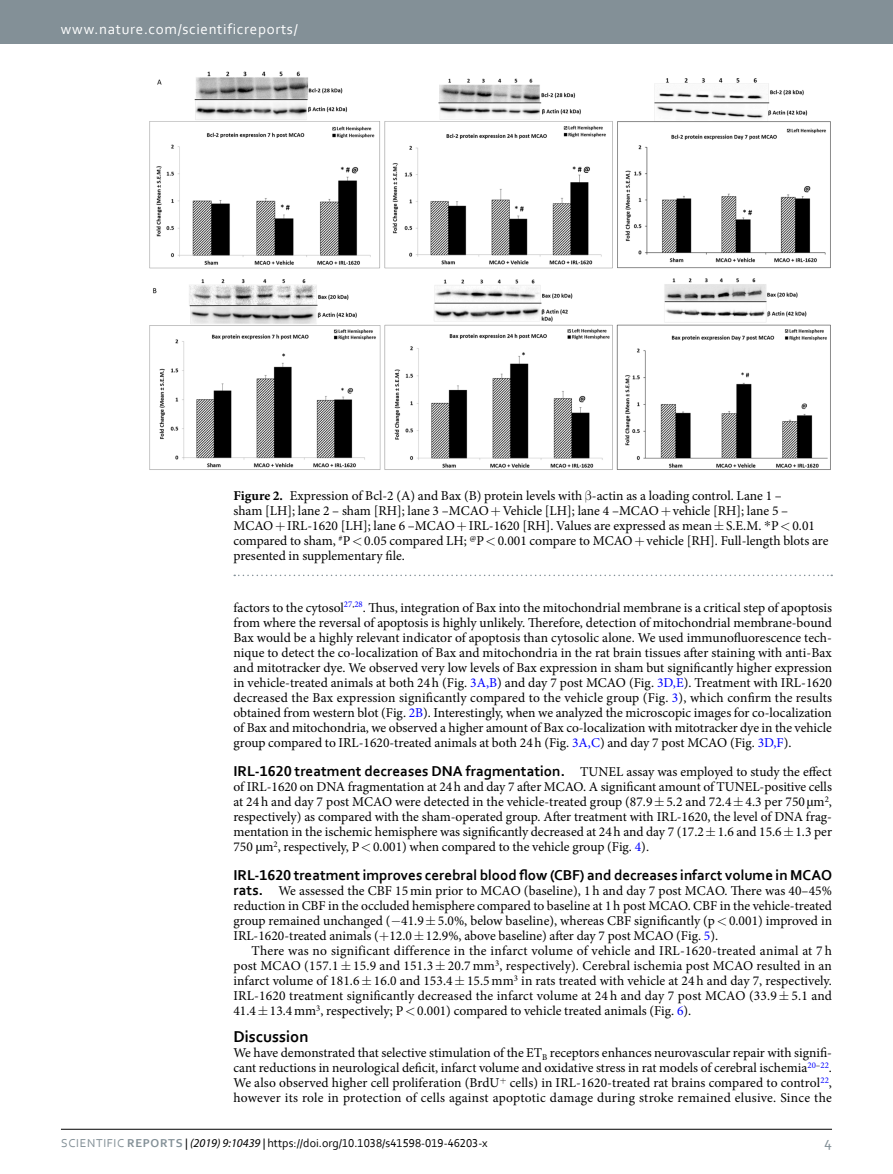
<style>
.page{position:relative;width:893px;height:1174px;background:#fff}
.page>*{position:absolute;margin:0;border:0;box-sizing:border-box;transform-origin:0 0}
.t1{font:700 16.5px "Corbel";color:#000}
.t2{font:700 15px "Corbel";color:#000}
.t3{font:15px "Corbel";letter-spacing:.045em;color:#fff}
.t4{font:15px "Corbel";color:#839097}
.t5{font:13.5px/15px "Minion Pro";color:#000;text-align:justify}
.t6{font:12px "Corbel";color:#000}
.s1{font-weight:700}
.s2{font-family:"STIX General"}
.s3{color:#00f}
.s4{font-family:"Minion Pro";font-weight:400;font-size:13.5px}
.s5{font-family:"Corbel";font-weight:700;font-size:15px}
.s6{color:#839097}
.s7{font-weight:700;color:#839097}
.s8{font-family:"Myriad Pro";font-style:italic}
</style>
<div class="page">
<hr style="left:61px;top:1129px;width:771px;height:1px;background:#000">
<div style="left:0;top:0;width:893px;height:43px;background:#839097"></div>
<img style="left:149px;top:71px;width:682px;height:399px">
<svg style="left:234px;top:574px;width:598px;height:2px"></svg>
<p class="t3" style="left:61px;top:19px;width:238px">www.nature.com/scientificreports/</p>
<p class="t5" style="left:233px;top:488px;width:596px;text-align:left"><span class="s1">Figure 2.</span> Expression of Bcl-2 (A) and Bax (B) protein levels with -actin as a loading control. Lane 1 –<br>sham [LH]; lane 2 – sham [RH]; lane 3 –MCAO Vehicle [LH]; lane 4 –MCAO vehicle [RH]; lane 5 – MCAO IRL-1620 [LH]; lane 6 –MCAO IRL-1620 [RH]. Values are expressed as mean S.E.M. <span class="s2">*</span>P 0.01 compared to sham, <sup>#</sup>P 0.05 compared LH; <sup>@</sup>P 0.001 compare to MCAO vehicle [RH]. Full-length blots are presented in supplementary file.</p>
<p class="t5" style="left:233px;top:600px;width:600px">factors to the cytosol<sup>27</sup><sup>,</sup><sup>28</sup>. Thus, integration of Bax into the mitochondrial membrane is a critical step of apoptosis from where the reversal of apoptosis is highly unlikely. Therefore, detection of mitochondrial membrane-bound Bax would be a highly relevant indicator of apoptosis than cytosolic alone. We used immunofluorescence tech&shy;nique to detect the co-localization of Bax and mitochondria in the rat brain tissues after staining with anti-Bax and mitotracker dye. We observed very low levels of Bax expression in sham but significantly higher expression in vehicle-treated animals at both 24h (Fig. <span class="s3">3A,B</span>) and day 7 post MCAO (Fig. <span class="s3">3D,E</span>). Treatment with IRL-1620 decreased the Bax expression significantly compared to the vehicle group (Fig. <span class="s3">3</span>), which confirm the results obtained from western blot (Fig. <span class="s3">2B</span>). Interestingly, when we analyzed the microscopic images for co-localization of Bax and mitochondria, we observed a higher amount of Bax co-localization with mitotracker dye in the vehicle group compared to IRL-1620-treated animals at both 24h (Fig. <span class="s3">3A,C</span>) and day 7 post MCAO (Fig. <span class="s3">3D,F</span>).</p>
<p class="t2" style="left:233px;top:762px;width:600px">IRL-1620 treatment decreases DNA fragmentation. <span class="s4">TUNEL assay was employed to study the effect</span></p>
<p class="t5" style="left:233px;top:779px;width:600px">of IRL-1620 on DNA fragmentation at 24h and day 7 after MCAO. A significant amount of TUNEL-positive cells at 24h and day 7 post MCAO were detected in the vehicle-treated group (87.9 5.2 and 72.4 4.3 per 750 <span class="s2">µ</span>m<sup>2</sup>, respectively) as compared with the sham-operated group. After treatment with IRL-1620, the level of DNA frag&shy;mentation in the ischemic hemisphere was significantly decreased at 24h and day 7 (17.2 1.6 and 15.6 1.3 per 750 <span class="s2">µ</span>m<sup>2</sup>, respectively, P 0.001) when compared to the vehicle group (Fig. <span class="s3">4</span>).</p>
<p class="t2" style="left:233px;top:866px;width:600px">IRL-1620 treatment improves cerebral blood flow (CBF) and decreases infarct volume in MCAO</p>
<p class="t5" style="left:233px;top:883px;width:600px"><span class="s5">rats.</span> We assessed the CBF 15 min prior to MCAO (baseline), 1 h and day 7 post MCAO. There was 40–45% reduction in CBF in the occluded hemisphere compared to baseline at 1h post MCAO. CBF in the vehicle-treated group remained unchanged (−41.9 5.0%, below baseline), whereas CBF significantly (p 0.001) improved in IRL-1620-treated animals ( 12.0 12.9%, above baseline) after day 7 post MCAO (Fig. <span class="s3">5</span>).</p>
<p class="t5" style="left:233px;top:943px;width:600px;text-indent:18px">There was no significant difference in the infarct volume of vehicle and IRL-1620-treated animal at 7 h post MCAO (157.1 15.9 and 151.3 20.7 mm<sup>3</sup>, respectively). Cerebral ischemia post MCAO resulted in an infarct volume of 181.6 16.0 and 153.4 15.5 mm<sup>3</sup> in rats treated with vehicle at 24 h and day 7, respectively.<br>IRL-1620 treatment significantly decreased the infarct volume at 24 h and day 7 post MCAO (33.9 5.1 and 41.4 13.4mm<sup>3</sup>, respectively; P 0.001) compared to vehicle treated animals (Fig. <span class="s3">6</span>).</p>
<p class="t1" style="left:233px;top:1026px;width:77px">Discussion</p>
<p class="t5" style="left:233px;top:1045px;width:600px">We have demonstrated that selective stimulation of the ET<sub>B</sub> receptors enhances neurovascular repair with signifi&shy;cant reductions in neurological deficit, infarct volume and oxidative stress in rat models of cerebral ischemia<sup>20</sup><sup>–</sup><sup>22</sup>.<br>We also observed higher cell proliferation (BrdU cells) in IRL-1620-treated rat brains compared to control<sup>22</sup>, however its role in protection of cells against apoptotic damage during stroke remained elusive. Since the</p>
<p class="t6" style="left:61px;top:1135px;width:428px"><span class="s6">Scientific</span> <span class="s7">Reports</span> | <span class="s8">(2019) 9:10439</span> | https://doi.org/10.1038/s41598-019-46203-x</p>
<p class="t4" style="left:824px;top:1132px;width:9px">4</p>
</div>
